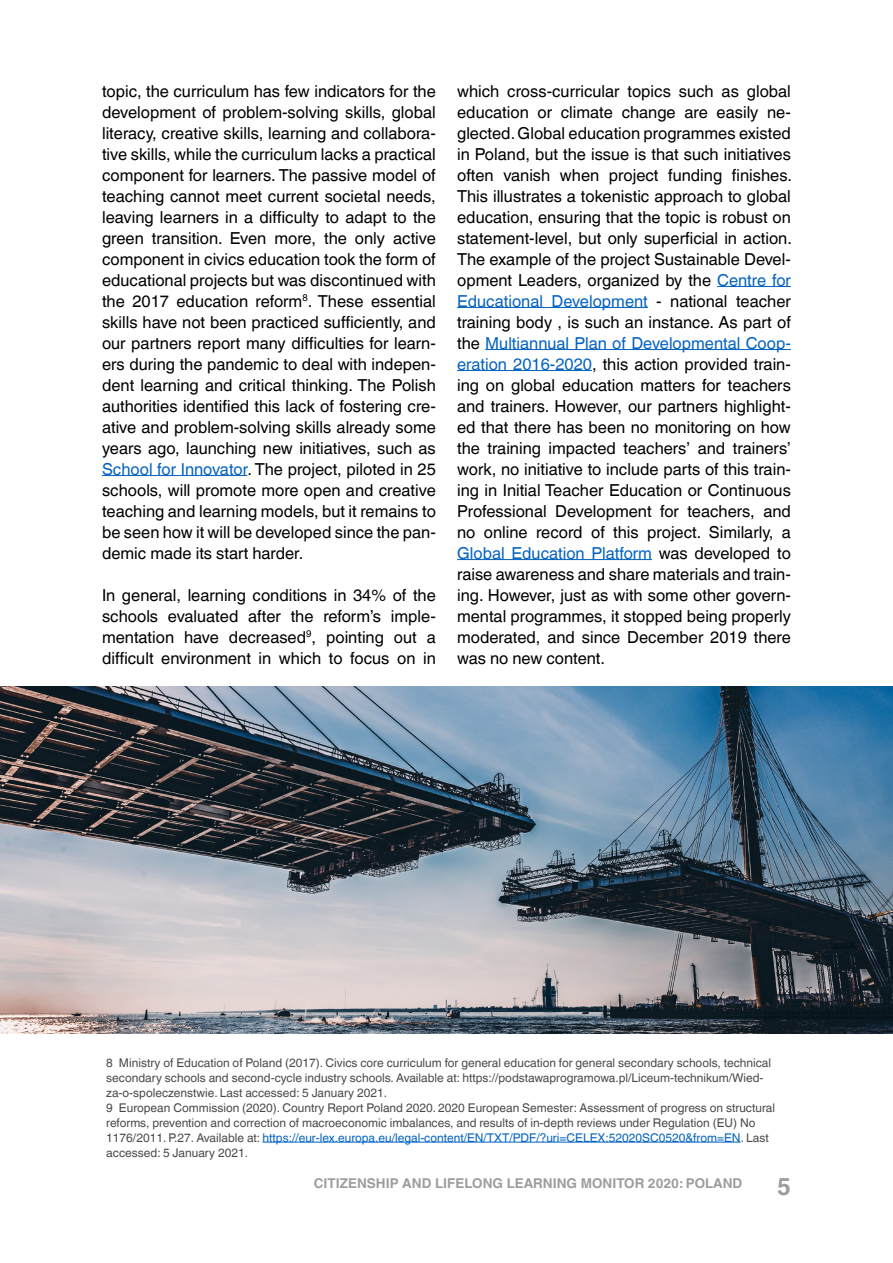
<style>
.page{position:relative;width:893px;height:1263px;background:#fff}
.page>*{position:absolute;margin:0;border:0;box-sizing:border-box;transform-origin:0 0}
.t1{font:700 24px "Helvetica World";color:#9d9d9c}
.t2{font:16.5px/21px "Helvetica World";color:#000;text-align:justify}
.t3{font:700 13.5px "Helvetica World";color:#9d9d9c}
.t4{font:12px/15px "Helvetica World";color:#4a4a49}
.s1{color:#0563c1}
</style>
<div class="page">
<hr style="left:102px;top:475px;width:145px;height:1px;background:#0563c1">
<hr style="left:263px;top:1142px;width:478px;height:1px;background:#0563c1">
<hr style="left:717px;top:286px;width:74px;height:1px;background:#0563c1">
<hr style="left:457px;top:307px;width:191px;height:1px;background:#0563c1">
<hr style="left:485px;top:349px;width:306px;height:1px;background:#0563c1">
<hr style="left:457px;top:370px;width:135px;height:1px;background:#0563c1">
<hr style="left:457px;top:559px;width:195px;height:1px;background:#0563c1">
<img style="left:0;top:687px;width:893px;height:346px">
<p class="t2" style="left:102px;top:81px;width:335px">topic, the curriculum has few indicators for the development of problem-solving skills, global literacy, creative skills, learning and collabora&shy;tive skills, while the curriculum lacks a practical component for learners. The passive model of teaching cannot meet current societal needs, leaving learners in a difficulty to adapt to the green transition. Even more, the only active component in civics education took the form of educational projects but was discontinued with the 2017 education reform<sup>8</sup>. These essential skills have not been practiced sufficiently, and our partners report many difficulties for learn&shy;ers during the pandemic to deal with indepen&shy;dent learning and critical thinking. The Polish authorities identified this lack of fostering cre&shy;ative and problem-solving skills already some years ago, launching new initiatives, such as <span class="s1">School for Innovator</span>. The project, piloted in 25 schools, will promote more open and creative teaching and learning models, but it remains to be seen how it will be developed since the pan&shy;demic made its start harder.</p>
<p class="t2" style="left:102px;top:585px;width:335px">In general, learning conditions in 34% of the schools evaluated after the reform’s imple&shy;mentation have decreased<sup>9</sup>, pointing out a difficult environment in which to focus on in</p>
<p class="t2" style="left:457px;top:81px;width:336px">which cross-curricular topics such as global education or climate change are easily ne&shy;glected. Global education programmes existed in Poland, but the issue is that such initiatives often vanish when project funding finishes.<br>This illustrates a tokenistic approach to global education, ensuring that the topic is robust on statement-level, but only superficial in action.<br>The example of the project Sustainable Devel&shy;opment Leaders, organized by the <span class="s1">Centre for Educational Development</span> - national teacher training body , is such an instance. As part of the <span class="s1">Multiannual Plan of Developmental Coop&shy;eration 2016-2020</span>, this action provided train&shy;ing on global education matters for teachers and trainers. However, our partners highlight&shy;ed that there has been no monitoring on how the training impacted teachers’ and trainers’ work, no initiative to include parts of this train&shy;ing in Initial Teacher Education or Continuous Professional Development for teachers, and no online record of this project. Similarly, a <span class="s1">Global Education Platform</span> was developed to raise awareness and share materials and train&shy;ing. However, just as with some other govern&shy;mental programmes, it stopped being properly moderated, and since December 2019 there was no new content.</p>
<p class="t4" style="left:106px;top:1055px;width:670px">8 Ministry of Education of Poland (2017). Civics core curriculum for general education for general secondary schools, technical secondary schools and second-cycle industry schools. Available at: https://podstawaprogramowa.pl/Liceum-technikum/Wied&shy;za-o-spoleczenstwie. Last accessed: 5 January 2021.<br>9 European Commission (2020). Country Report Poland 2020. 2020 European Semester: Assessment of progress on structural reforms, prevention and correction of macroeconomic imbalances, and results of in-depth reviews under Regulation (EU) No 1176/2011. P.27. Available at: <span class="s1">https://eur-lex.europa.eu/legal-content/EN/TXT/PDF/?uri=CELEX:52020SC0520&amp;from=EN</span>. Last accessed: 5 January 2021.</p>
<p class="t3" style="left:314px;top:1175px;width:19px">CITIZENSHIP</p>
<p class="t3" style="left:402px;top:1175px;width:11px">AND</p>
<p class="t3" style="left:435px;top:1175px;width:18px">LIFELONG</p>
<p class="t3" style="left:507px;top:1175px;width:18px">LEARNING</p>
<p class="t3" style="left:581px;top:1175px;width:21px">MONITOR</p>
<p class="t3" style="left:648px;top:1175px;width:96px">2020: POLAND</p>
<h1 class="t1" style="left:777px;top:1173px;width:15px">5</h1>
</div>
